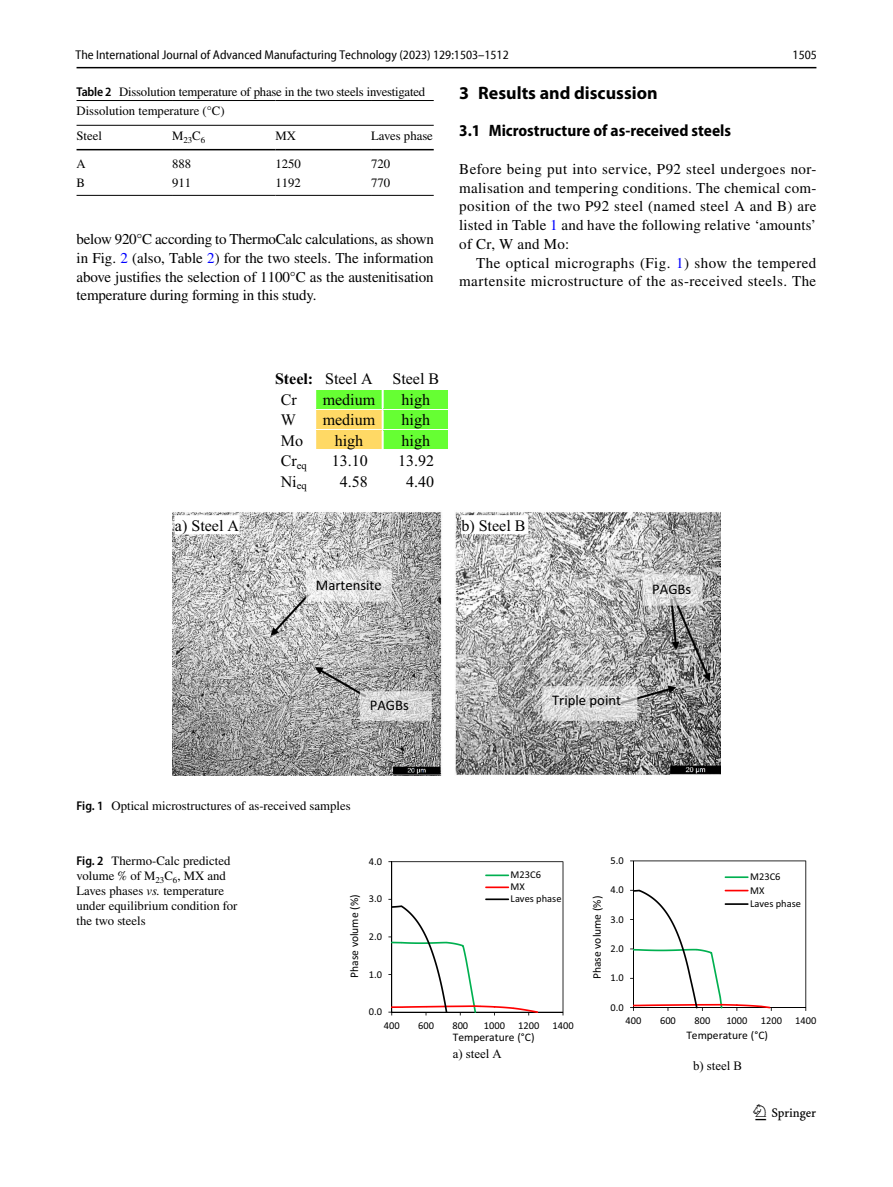
<style>
.page{position:relative;width:893px;height:1187px;background:#fff}
.page>*{position:absolute;margin:0;border:0;box-sizing:border-box;transform-origin:0 0}
.t1{font:22.5px "Springnew Regular 3";color:#000}
.t2{font:700 18px "Myriad Pro";color:#000}
.t3{font:700 semi-condensed 16.5px "Myriad Pro";color:#000}
.t4{font:16.05px/20.4px "Times New Roman";color:#000}
.t5{font:15px/18.8px "STIX";letter-spacing:.015em;color:#000;text-align:justify}
.t6{font:14.7px "Calibri 2";color:#000}
.t7{font:12.75px/15px "STIX";color:#000}
.t8{font:semi-condensed 12.75px "Myriad Pro Unic";color:#000}
.t9{font:12.75px "Times New Roman PSMT2";color:#000}
.t10{font:11.55px "Calibri";color:#000}
.t11{font:10.5px/12px "Calibri";color:#000}
.t12{font:8.85px "STIX";color:#000}
.s1{font-family:"Myriad Pro";font-weight:600;font-stretch:semi-condensed}
.s2{color:#00f}
.s3{font-weight:700}
.s4{font-family:"Times New Roman";font-size:16.05px}
.s5{font-style:italic}
</style>
<div class="page">
<hr style="left:77px;top:67px;width:739px;height:1px;background:#000">
<hr style="left:77px;top:100px;width:95px;height:1px;background:#000">
<hr style="left:172px;top:100px;width:103px;height:1px;background:#000">
<hr style="left:275px;top:100px;width:96px;height:1px;background:#000">
<hr style="left:371px;top:100px;width:63px;height:1px;background:#000">
<hr style="left:77px;top:149px;width:95px;height:1px;background:#000">
<hr style="left:172px;top:149px;width:103px;height:1px;background:#000">
<hr style="left:275px;top:149px;width:96px;height:1px;background:#000">
<hr style="left:371px;top:149px;width:63px;height:1px;background:#000">
<hr style="left:77px;top:195px;width:95px;height:1px;background:#000">
<hr style="left:172px;top:195px;width:103px;height:1px;background:#000">
<hr style="left:275px;top:195px;width:96px;height:1px;background:#000">
<hr style="left:371px;top:195px;width:63px;height:1px;background:#000">
<hr style="left:77px;top:125px;width:357px;height:1px;background:#000">
<img style="left:172px;top:512px;width:549px;height:263px">
<div style="left:316px;top:390px;width:66px;height:18px;background:#6f3"></div>
<div style="left:384px;top:390px;width:64px;height:18px;background:#6f3"></div>
<div style="left:316px;top:410px;width:66px;height:19px;background:#ffd965"></div>
<div style="left:384px;top:410px;width:64px;height:19px;background:#6f3"></div>
<div style="left:316px;top:431px;width:66px;height:18px;background:#ffd965"></div>
<div style="left:384px;top:431px;width:64px;height:18px;background:#6f3"></div>
<svg style="left:383px;top:390px;width:1px;height:59px"></svg>
<svg style="left:388px;top:861px;width:176px;height:154px"></svg>
<hr style="left:485px;top:874px;width:24px;height:2px;background:#00b050">
<hr style="left:485px;top:886px;width:24px;height:2px;background:#f00">
<hr style="left:485px;top:898px;width:24px;height:2px;background:#000">
<svg style="left:630px;top:860px;width:176px;height:150px"></svg>
<p class="t8" style="left:76px;top:50px;width:435px">The International Journal of Advanced Manufacturing Technology (2023) 129:1503–1512</p>
<p class="t8" style="left:793px;top:50px;width:26px">1505</p>
<p class="t7" style="left:77px;top:83px;width:350px;line-height:19.2px"><span class="s1">Table 2</span> Dissolution temperature of phase in the two steels investigated<br>Dissolution temperature (°C)</p>
<p class="t7" style="left:77px;top:129px;width:27px">Steel</p>
<p class="t12" style="left:172px;top:134px;width:35px"><sup>M</sup>23<sup>C</sup>6</p>
<p class="t7" style="left:275px;top:129px;width:22px">MX</p>
<p class="t7" style="left:371px;top:129px;width:63px">Laves phase</p>
<p class="t7" style="left:77px;top:157px;width:11px">A</p>
<p class="t7" style="left:172px;top:157px;width:21px">888</p>
<p class="t7" style="left:275px;top:157px;width:27px">1250</p>
<p class="t7" style="left:371px;top:157px;width:21px">720</p>
<p class="t7" style="left:77px;top:176px;width:10px">B</p>
<p class="t7" style="left:172px;top:176px;width:21px">911</p>
<p class="t7" style="left:275px;top:176px;width:27px">1192</p>
<p class="t7" style="left:371px;top:176px;width:21px">770</p>
<p class="t5" style="left:77px;top:231px;width:359px">below 920°C according to ThermoCalc calculations, as shown in Fig. <span class="s2">2</span> (also, Table <span class="s2">2</span>) for the two steels. The information above justifies the selection of 1100°C as the austenitisation temperature during forming in this study.</p>
<p class="t2" style="left:459px;top:81px;width:200px">3 Results and discussion</p>
<p class="t3" style="left:459px;top:122px;width:273px">3.1 Microstructure of as‑received steels</p>
<p class="t5" style="left:459px;top:160px;width:359px">Before being put into service, P92 steel undergoes nor&shy;malisation and tempering conditions. The chemical com&shy;position of the two P92 steel (named steel A and B) are listed in Table <span class="s2">1</span> and have the following relative ‘amounts’ of Cr, W and Mo:</p>
<p class="t5" style="left:459px;top:254px;width:359px;text-align:right">The optical micrographs (Fig. <span class="s2">1</span>) show the tempered martensite microstructure of the as-received steels. The</p>
<p class="t4" style="left:175px;top:516px;width:66px">a) Steel A</p>
<p class="t4" style="left:281px;top:370px;width:160px;text-indent:-6px"><span class="s3">Steel:</span> Steel A Steel B<br>Cr</p>
<p class="t4" style="left:323px;top:390px;width:54px">medium</p>
<p class="t4" style="left:402px;top:390px;width:30px">high</p>
<p class="t4" style="left:281px;top:411px;width:17px">W</p>
<p class="t4" style="left:323px;top:411px;width:54px">medium</p>
<p class="t4" style="left:402px;top:411px;width:30px">high</p>
<p class="t4" style="left:281px;top:431px;width:24px">Mo</p>
<p class="t4" style="left:335px;top:431px;width:30px">high</p>
<p class="t4" style="left:402px;top:431px;width:30px">high</p>
<p class="t4" style="left:281px;top:452px;width:28px">Cr<sub>eq</sub></p>
<p class="t4" style="left:332px;top:452px;width:38px">13.10</p>
<p class="t4" style="left:398px;top:452px;width:38px">13.92</p>
<p class="t4" style="left:281px;top:472px;width:28px">Ni<sub>eq</sub></p>
<p class="t4" style="left:340px;top:472px;width:30px">4.58</p>
<p class="t4" style="left:406px;top:472px;width:30px">4.40</p>
<p class="t6" style="left:316px;top:574px;width:67px">Martensit<span class="s4">e</span></p>
<p class="t4" style="left:461px;top:516px;width:66px">b) Steel B</p>
<p class="t6" style="left:652px;top:578px;width:41px">PAGBs</p>
<p class="t6" style="left:370px;top:694px;width:41px">PAGBs</p>
<p class="t7" style="left:77px;top:799px;width:276px"><span class="s1">Fig. 1</span> Optical microstructures of as-received samples</p>
<p class="t7" style="left:77px;top:854px;width:162px"><span class="s1">Fig. 2</span> Thermo-Calc predicted volume % of M<sub>23</sub>C<sub>6</sub>, MX and<br>Laves phases <span class="s5">vs.</span> temperature under equilibrium condition for the two steels</p>
<p class="t11" style="left:369px;top:854px;width:15px">4.0</p>
<p class="t10" style="left:346px;top:978px;width:85px;rotate:-90deg">Phase volume (%)</p>
<p class="t11" style="left:369px;top:892px;width:15px">3.0</p>
<p class="t11" style="left:369px;top:930px;width:15px">2.0</p>
<p class="t11" style="left:369px;top:967px;width:15px">1.0</p>
<p class="t11" style="left:369px;top:1005px;width:15px">0.0</p>
<p class="t6" style="left:552px;top:689px;width:70px">Triple point</p>
<p class="t11" style="left:511px;top:868px;width:52px">M23C6<br>MX<br>Laves phase</p>
<p class="t11" style="left:611px;top:854px;width:15px">5.0</p>
<p class="t10" style="left:589px;top:979px;width:85px;rotate:-90deg">Phase volume (%)</p>
<p class="t11" style="left:611px;top:883px;width:15px">4.0</p>
<p class="t11" style="left:611px;top:912px;width:15px">3.0</p>
<p class="t11" style="left:611px;top:942px;width:15px">2.0</p>
<p class="t11" style="left:611px;top:971px;width:15px">1.0</p>
<p class="t11" style="left:611px;top:1000px;width:15px">0.0</p>
<p class="t11" style="left:750px;top:869px;width:52px;line-height:13.5px">M23C6<br>MX<br>Laves phase</p>
<p class="t11" style="left:384px;top:1018px;width:17px">400</p>
<p class="t11" style="left:418px;top:1018px;width:17px">600</p>
<p class="t11" style="left:452px;top:1018px;width:17px">800</p>
<p class="t11" style="left:484px;top:1018px;width:23px">1000</p>
<p class="t11" style="left:518px;top:1018px;width:23px">1200</p>
<p class="t11" style="left:552px;top:1018px;width:23px">1400</p>
<p class="t10" style="left:453px;top:1029px;width:83px">Temperature (°C)</p>
<p class="t9" style="left:453px;top:1045px;width:51px">a) steel A</p>
<p class="t11" style="left:626px;top:1014px;width:17px">400</p>
<p class="t11" style="left:660px;top:1014px;width:17px">600</p>
<p class="t11" style="left:694px;top:1014px;width:17px">800</p>
<p class="t11" style="left:726px;top:1014px;width:23px">1000</p>
<p class="t11" style="left:761px;top:1014px;width:23px">1200</p>
<p class="t11" style="left:795px;top:1014px;width:23px">1400</p>
<p class="t10" style="left:686px;top:1027px;width:83px">Temperature (°C)</p>
<p class="t9" style="left:693px;top:1057px;width:51px">b) steel B</p>
<h1 class="t1" style="left:755px;top:1104px;width:62px">1 3</h1>
</div>
